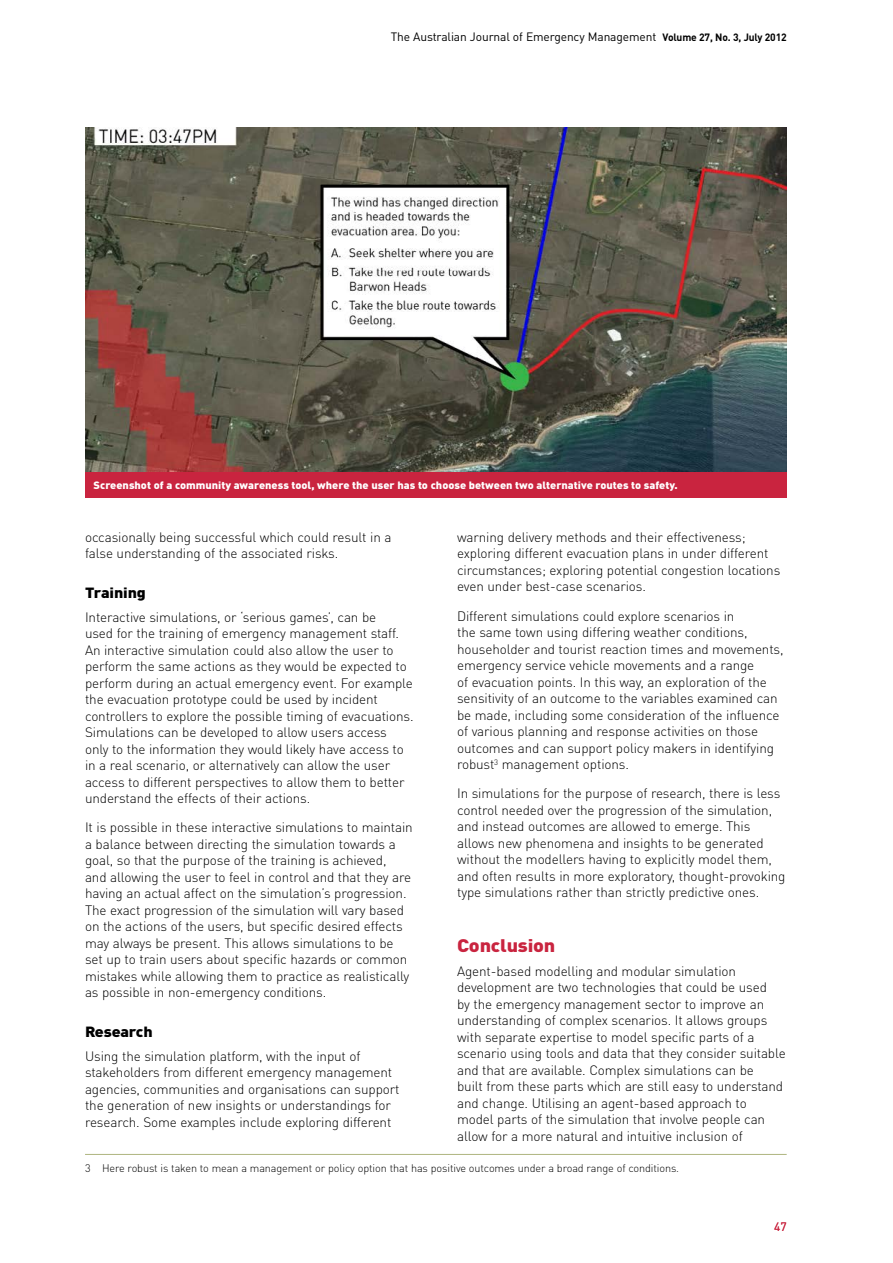
<style>
.page{position:relative;width:893px;height:1263px;background:#fff}
.page>*{position:absolute;margin:0;border:0;box-sizing:border-box;transform-origin:0 0}
.Red_Sub_Heading{font:900 18px "DINOT";letter-spacing:-.01em;color:#c9243f;scale:1.1 1}
.Black_Subheading{font:900 14.7px "DINOT";letter-spacing:-.01em;color:#000;scale:1.1 1}
.Body_Text{font:300 13.5px/16.5px "DINOT";letter-spacing:-.01em;color:#000}
.t1{font:12px "DINOT";letter-spacing:-.01em;color:#000}
.t2{font:12px "DINOT";color:#c9243f}
.Footnote{font:300 10.8px "DINOT";letter-spacing:-.01em;color:#000}
.t3{font:900 10.5px "DINOT";color:#fff;scale:1.05 1}
.s1{font-weight:700;font-size:10.5px}
</style>
<div class="page">
<img style="left:85px;top:128px;width:702px;height:344px">
<div style="left:85px;top:472px;width:702px;height:25px;background:#c9243f"></div>
<hr style="left:85px;top:1154px;width:702px;height:1px;background:#aeb57f">
<p class="t1" style="left:391px;top:29px;width:398px">The Australian Journal of Emergency Management <span class="s1">Volume 27, No. 3, July 2012</span></p>
<p class="t3" style="left:94px;top:478px;width:558px">Screenshot of a community awareness tool, where the user has to choose between two alternative routes to safety.</p>
<p class="Body_Text" style="left:85px;top:529px;width:308px">occasionally being successful which could result in a false understanding of the associated risks.</p>
<p class="Black_Subheading" style="left:85px;top:582px;width:57px">Training</p>
<p class="Body_Text" style="left:85px;top:608px;width:330px">Interactive simulations, or ‘serious games’, can be<br>used for the training of emergency management staff.<br>An interactive simulation could also allow the user to perform the same actions as they would be expected to perform during an actual emergency event. For example the evacuation prototype could be used by incident controllers to explore the possible timing of evacuations.<br>Simulations can be developed to allow users access only to the information they would likely have access to in a real scenario, or alternatively can allow the user access to different perspectives to allow them to better understand the effects of their actions.</p>
<p class="Body_Text" style="left:85px;top:819px;width:329px">It is possible in these interactive simulations to maintain a balance between directing the simulation towards a goal, so that the purpose of the training is achieved,<br>and allowing the user to feel in control and that they are having an actual affect on the simulation’s progression.<br>The exact progression of the simulation will vary based on the actions of the users, but specific desired effects may always be present. This allows simulations to be set up to train users about specific hazards or common mistakes while allowing them to practice as realistically as possible in non-emergency conditions.</p>
<p class="Black_Subheading" style="left:85px;top:1021px;width:63px">Research</p>
<p class="Body_Text" style="left:85px;top:1047px;width:316px">Using the simulation platform, with the input of stakeholders from different emergency management agencies, communities and organisations can support the generation of new insights or understandings for research. Some examples include exploring different</p>
<p class="Body_Text" style="left:457px;top:529px;width:325px">warning delivery methods and their effectiveness; exploring different evacuation plans in under different circumstances; exploring potential congestion locations even under best-case scenarios.</p>
<p class="Body_Text" style="left:457px;top:607px;width:328px">Different simulations could explore scenarios in<br>the same town using differing weather conditions, householder and tourist reaction times and movements, emergency service vehicle movements and a range<br>of evacuation points. In this way, an exploration of the sensitivity of an outcome to the variables examined can be made, including some consideration of the influence of various planning and response activities on those outcomes and can support policy makers in identifying robust<sup>3</sup> management options.</p>
<p class="Body_Text" style="left:457px;top:785px;width:330px">In simulations for the purpose of research, there is less control needed over the progression of the simulation, and instead outcomes are allowed to emerge. This allows new phenomena and insights to be generated without the modellers having to explicitly model them, and often results in more exploratory, thought-provoking type simulations rather than strictly predictive ones.</p>
<p class="Red_Sub_Heading" style="left:457px;top:933px;width:91px">Conclusion</p>
<p class="Body_Text" style="left:457px;top:962px;width:330px">Agent-based modelling and modular simulation development are two technologies that could be used<br>by the emergency management sector to improve an understanding of complex scenarios. It allows groups with separate expertise to model specific parts of a scenario using tools and data that they consider suitable and that are available. Complex simulations can be<br>built from these parts which are still easy to understand and change. Utilising an agent-based approach to model parts of the simulation that involve people can allow for a more natural and intuitive inclusion of</p>
<p class="Footnote" style="left:85px;top:1161px;width:596px">3 Here robust is taken to mean a management or policy option that has positive outcomes under a broad range of conditions.</p>
<p class="t2" style="left:774px;top:1219px;width:14px">47</p>
</div>
